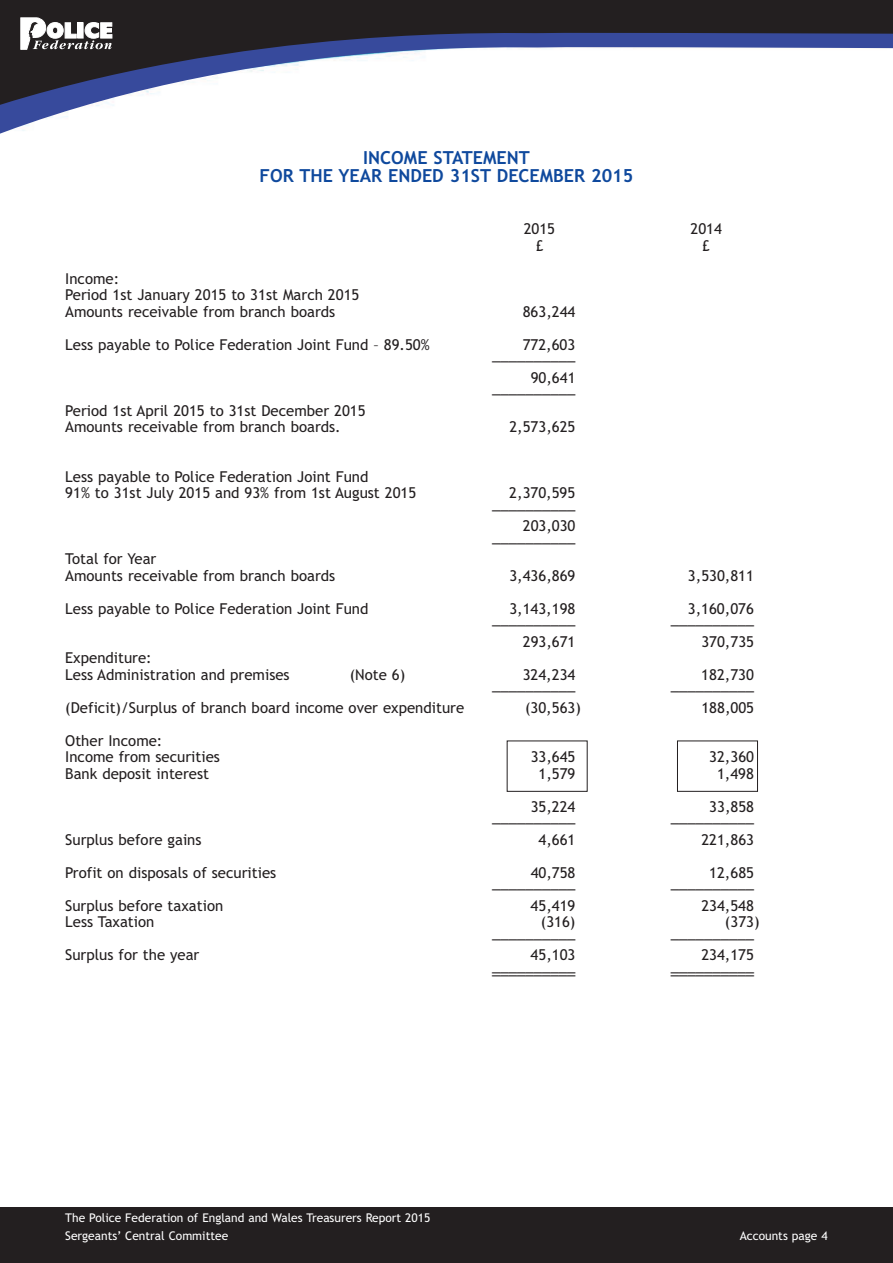
<style>
.page{position:relative;width:893px;height:1263px;background:#fff}
.page>*{position:absolute;margin:0;border:0;box-sizing:border-box;transform-origin:0 0}
.t1{font:700 18px/18px "Trebuchet MS";color:#0f499d;text-align:center}
.t2{font:15px/16.5px "Trebuchet MS";color:#231f20}
.t3{font:15px "Helvetica";color:#231f20}
.t4{font:12px/18px "Trebuchet MS";color:#fff}
</style>
<div class="page">
<div style="left:0;top:1208px;width:893px;height:55px;background:#231f20"></div>
<svg style="left:0;top:113px;width:68px;height:21px"></svg>
<svg style="left:0;top:0;width:893px;height:113px"></svg>
<svg style="left:21px;top:18px;width:91px;height:31px"></svg>
<div style="left:507px;top:740px;width:81px;height:52px;border:1px solid #231f20"></div>
<div style="left:677px;top:740px;width:81px;height:52px;border:1px solid #231f20"></div>
<p class="t1" style="left:260px;top:148px;width:375px">INCOME STATEMENT<br>FOR THE YEAR ENDED 31ST DECEMBER 2015</p>
<p class="t2" style="left:65px;top:270px;width:296px">Income:<br>Period 1st January 2015 to 31st March 2015<br>Amounts receivable from branch boards</p>
<p class="t2" style="left:524px;top:221px;width:33px">2015</p>
<p class="t2" style="left:690px;top:221px;width:33px">2014</p>
<p class="t2" style="left:536px;top:237px;width:9px">£</p>
<p class="t2" style="left:702px;top:237px;width:9px">£</p>
<p class="t2" style="left:523px;top:303px;width:54px">863,244</p>
<p class="t2" style="left:65px;top:336px;width:366px">Less payable to Police Federation Joint Fund – 89.50%</p>
<p class="t2" style="left:523px;top:336px;width:54px">772,603</p>
<p class="t3" style="left:492px;top:352px;width:85px">––––––––––</p>
<p class="t2" style="left:531px;top:369px;width:46px">90,641</p>
<p class="t3" style="left:492px;top:385px;width:85px">––––––––––</p>
<p class="t2" style="left:65px;top:402px;width:302px">Period 1st April 2015 to 31st December 2015<br>Amounts receivable from branch boards.</p>
<p class="t2" style="left:509px;top:419px;width:68px">2,573,625</p>
<p class="t2" style="left:65px;top:468px;width:353px">Less payable to Police Federation Joint Fund<br>91% to 31st July 2015 and 93% from 1st August 2015</p>
<p class="t2" style="left:65px;top:551px;width:271px">Total for Year<br>Amounts receivable from branch boards</p>
<p class="t2" style="left:509px;top:485px;width:68px">2,370,595</p>
<p class="t3" style="left:492px;top:501px;width:85px">––––––––––</p>
<p class="t2" style="left:523px;top:518px;width:54px">203,030</p>
<p class="t3" style="left:492px;top:534px;width:85px">––––––––––</p>
<p class="t2" style="left:509px;top:567px;width:68px">3,436,869</p>
<p class="t2" style="left:688px;top:567px;width:68px">3,530,811</p>
<p class="t2" style="left:65px;top:600px;width:305px">Less payable to Police Federation Joint Fund</p>
<p class="t2" style="left:509px;top:600px;width:68px">3,143,198</p>
<p class="t2" style="left:688px;top:600px;width:68px">3,160,076</p>
<p class="t3" style="left:492px;top:616px;width:85px">––––––––––</p>
<p class="t3" style="left:671px;top:616px;width:85px">––––––––––</p>
<p class="t2" style="left:523px;top:633px;width:54px">293,671</p>
<p class="t2" style="left:701px;top:633px;width:54px">370,735</p>
<p class="t2" style="left:65px;top:650px;width:226px">Expenditure:<br>Less Administration and premises</p>
<p class="t2" style="left:350px;top:666px;width:57px">(Note 6)</p>
<p class="t2" style="left:523px;top:666px;width:54px">324,234</p>
<p class="t2" style="left:701px;top:666px;width:54px">182,730</p>
<p class="t3" style="left:492px;top:682px;width:85px">––––––––––</p>
<p class="t3" style="left:671px;top:682px;width:85px">––––––––––</p>
<p class="t2" style="left:65px;top:699px;width:400px">(Deficit)/Surplus of branch board income over expenditure</p>
<p class="t2" style="left:525px;top:699px;width:57px">(30,563)</p>
<p class="t2" style="left:701px;top:699px;width:54px">188,005</p>
<p class="t2" style="left:65px;top:732px;width:156px">Other Income:<br>Income from securities</p>
<p class="t2" style="left:531px;top:749px;width:46px">33,645</p>
<p class="t2" style="left:709px;top:749px;width:46px">32,360</p>
<p class="t2" style="left:65px;top:765px;width:145px">Bank deposit interest</p>
<p class="t2" style="left:538px;top:765px;width:38px">1,579</p>
<p class="t2" style="left:717px;top:765px;width:38px">1,498</p>
<p class="t2" style="left:531px;top:798px;width:46px">35,224</p>
<p class="t2" style="left:709px;top:798px;width:46px">33,858</p>
<p class="t3" style="left:492px;top:814px;width:85px">––––––––––</p>
<p class="t3" style="left:671px;top:814px;width:85px">––––––––––</p>
<p class="t2" style="left:65px;top:831px;width:138px">Surplus before gains</p>
<p class="t2" style="left:539px;top:831px;width:38px">4,661</p>
<p class="t2" style="left:701px;top:831px;width:54px">221,863</p>
<p class="t2" style="left:65px;top:864px;width:213px">Profit on disposals of securities</p>
<p class="t2" style="left:531px;top:864px;width:46px">40,758</p>
<p class="t2" style="left:709px;top:864px;width:46px">12,685</p>
<p class="t3" style="left:492px;top:880px;width:85px">––––––––––</p>
<p class="t3" style="left:671px;top:880px;width:85px">––––––––––</p>
<p class="t2" style="left:65px;top:897px;width:160px">Surplus before taxation</p>
<p class="t2" style="left:531px;top:897px;width:46px">45,419</p>
<p class="t2" style="left:701px;top:897px;width:54px">234,548</p>
<p class="t2" style="left:65px;top:914px;width:91px">Less Taxation</p>
<p class="t2" style="left:541px;top:914px;width:36px">(316)</p>
<p class="t2" style="left:725px;top:914px;width:36px">(373)</p>
<p class="t3" style="left:492px;top:930px;width:85px">––––––––––</p>
<p class="t3" style="left:671px;top:930px;width:85px">––––––––––</p>
<p class="t2" style="left:65px;top:947px;width:136px">Surplus for the year</p>
<p class="t2" style="left:531px;top:947px;width:46px">45,103</p>
<p class="t2" style="left:701px;top:947px;width:54px">234,175</p>
<p class="t3" style="left:492px;top:963px;width:85px">––––––––––</p>
<p class="t3" style="left:671px;top:963px;width:85px">––––––––––</p>
<p class="t4" style="left:65px;top:1209px;width:367px">The Police Federation of England and Wales Treasurers Report 2015<br>Sergeants’ Central Committee</p>
<p class="t4" style="left:740px;top:1227px;width:89px">Accounts page 4</p>
</div>
